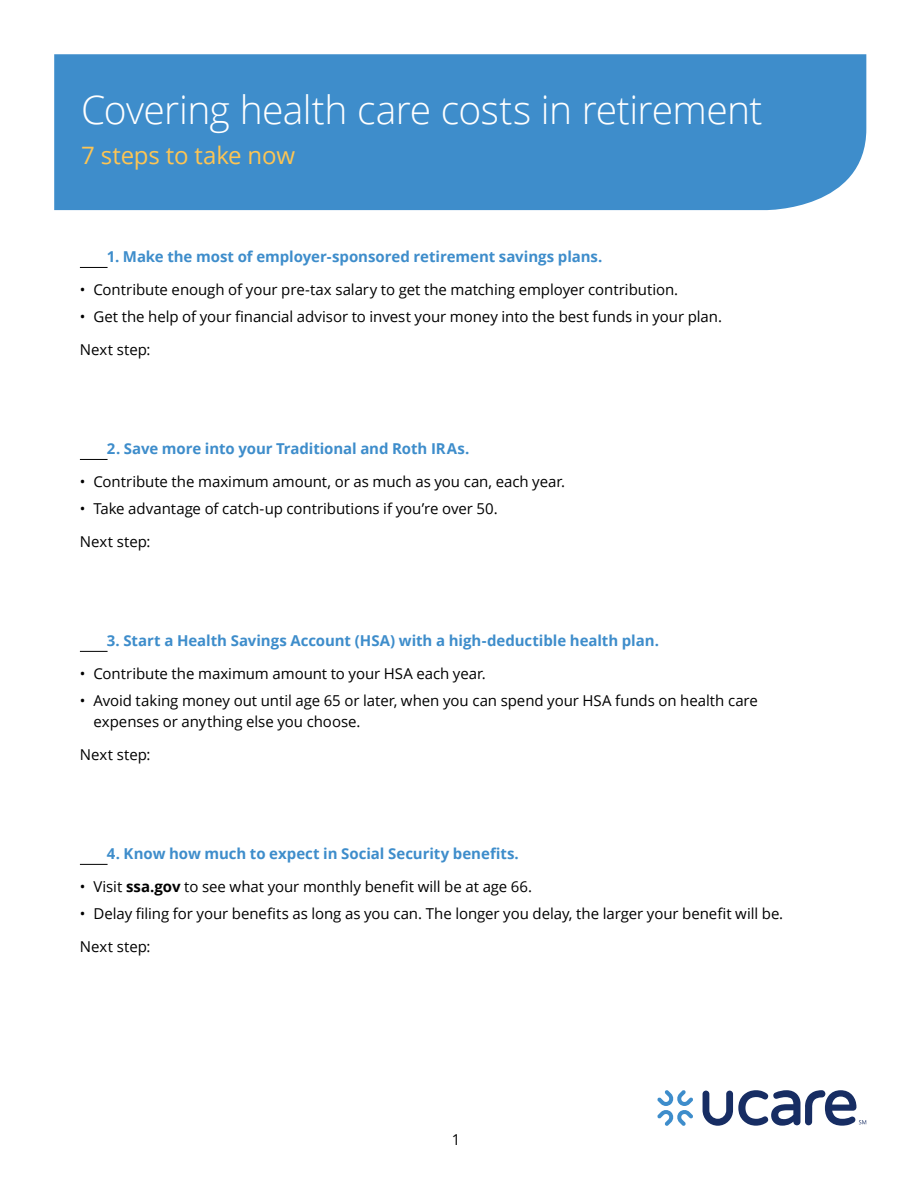
<style>
.page{position:relative;width:918px;height:1188px;background:#fff}
.page>*{position:absolute;margin:0;border:0;box-sizing:border-box;transform-origin:0 0}
.t1{font:300 39px "Open Sans";letter-spacing:-.015em;color:#fff}
.t2{font:24px "Open Sans";letter-spacing:-.01em;color:#fec553}
.t3{font:15px/21px "Open Sans";letter-spacing:-.005em;color:#000}
.t4{font:700 15px "Open Sans";letter-spacing:-.005em;color:#3e8dcb}
.s1{font-weight:700}
</style>
<div class="page">
<svg style="left:80px;top:267px;width:28px;height:1px"></svg>
<svg style="left:80px;top:459px;width:28px;height:1px"></svg>
<svg style="left:80px;top:651px;width:28px;height:1px"></svg>
<svg style="left:80px;top:864px;width:28px;height:1px"></svg>
<div style="left:54px;top:54px;width:812px;height:156px;background:#3e8dcb"></div>
<svg style="left:657px;top:1090px;width:36px;height:36px"></svg>
<svg style="left:703px;top:1090px;width:163px;height:36px"></svg>
<p class="t1" style="left:81px;top:83px;width:683px">Covering health care costs in retirement</p>
<p class="t2" style="left:81px;top:139px;width:215px">7 steps to take now</p>
<p class="t4" style="left:107px;top:246px;width:497px">1. Make the most of employer-sponsored retirement savings plans.</p>
<p class="t3" style="left:80px;top:279px;width:600px">• Contribute enough of your pre-tax salary to get the matching employer contribution.</p>
<p class="t3" style="left:80px;top:306px;width:644px">• Get the help of your financial advisor to invest your money into the best funds in your plan.</p>
<p class="t3" style="left:80px;top:339px;width:72px">Next step:</p>
<p class="t4" style="left:107px;top:438px;width:364px">2. Save more into your Traditional and Roth IRAs.</p>
<p class="t3" style="left:80px;top:471px;width:487px">• Contribute the maximum amount, or as much as you can, each year.</p>
<p class="t3" style="left:80px;top:498px;width:419px">• Take advantage of catch-up contributions if you’re over 50.</p>
<p class="t3" style="left:80px;top:531px;width:72px">Next step:</p>
<p class="t4" style="left:107px;top:630px;width:554px">3. Start a Health Savings Account (HSA) with a high-deductible health plan.</p>
<p class="t3" style="left:80px;top:663px;width:407px">• Contribute the maximum amount to your HSA each year.</p>
<p class="t3" style="left:93px;top:690px;width:666px;text-indent:-14px">• Avoid taking money out until age 65 or later, when you can spend your HSA funds on health care expenses or anything else you choose.</p>
<p class="t3" style="left:80px;top:744px;width:72px">Next step:</p>
<p class="t4" style="left:107px;top:843px;width:414px">4. Know how much to expect in Social Security benefits.</p>
<p class="t3" style="left:80px;top:876px;width:454px">• Visit <span class="s1">ssa.gov</span> to see what your monthly benefit will be at age 66.</p>
<p class="t3" style="left:80px;top:903px;width:705px">• Delay filing for your benefits as long as you can. The longer you delay, the larger your benefit will be.</p>
<p class="t3" style="left:80px;top:936px;width:72px">Next step:</p>
<p class="t3" style="left:452px;top:1129px;width:10px">1</p>
</div>
